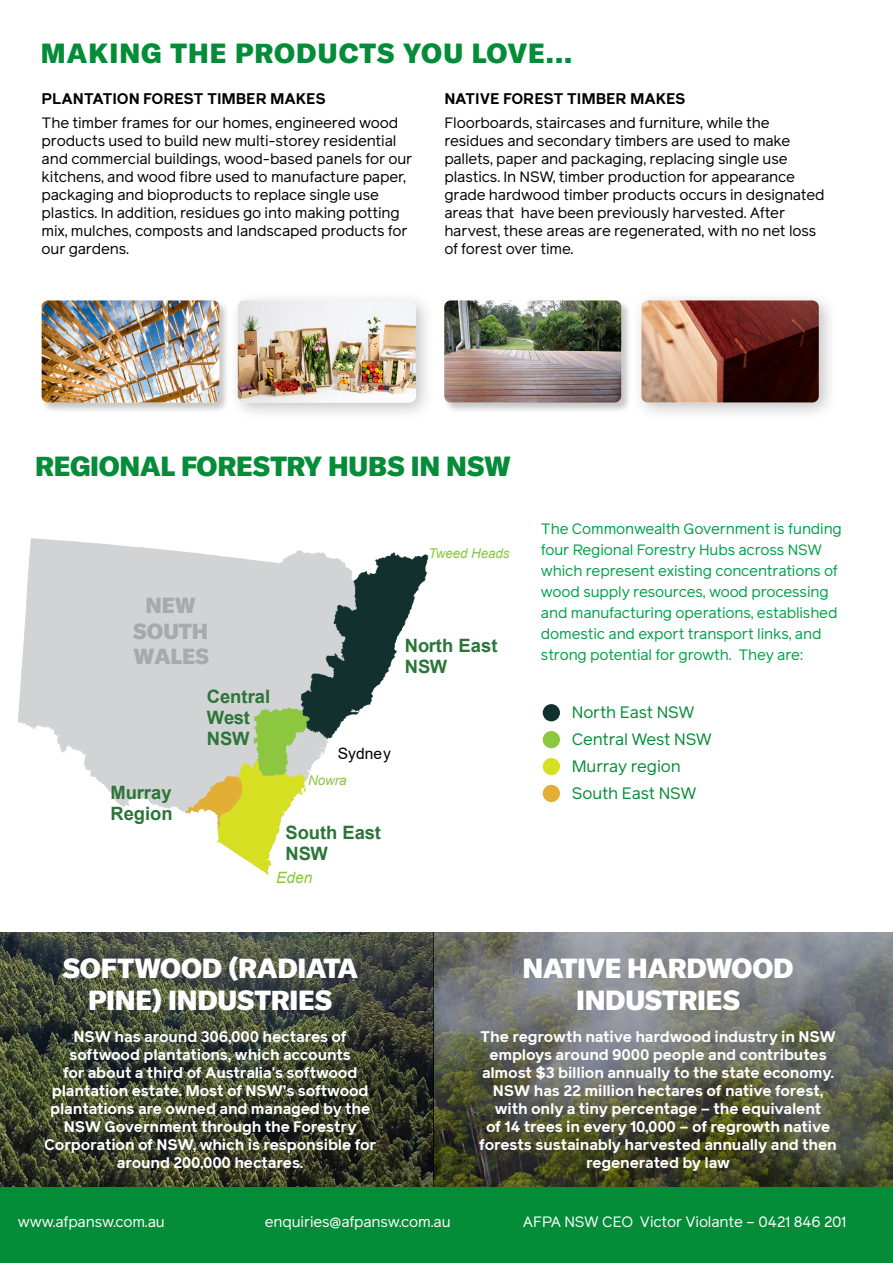
<style>
.page{position:relative;width:893px;height:1263px;background:#fff}
.page>*{position:absolute;margin:0;border:0;box-sizing:border-box;transform-origin:0 0}
.t1{font:27px/32.4px "GT America Bl";letter-spacing:-.01em;color:#fff;text-align:center}
.t2{font:27px "GT America Bl";letter-spacing:.04em;color:#058c38}
.t3{font:27px "GT America Bl";color:#058c38}
.t4{font:21.3px/25.5px "GT America Bl";color:#a7a9ac;text-align:center}
.t5{font:700 18.45px/21.1px "Arial";color:#2c7539}
.t6{font:16.5px/27px "Reader Pro";letter-spacing:-.01em;color:#058c38}
.t7{font:15.6px "Arial";color:#000101}
.t8{font:italic 15.6px "Arial";color:#8dc63f}
.t9{font:15px/18px "Reader Pro";letter-spacing:-.01em;color:#000}
.t10{font:700 15px/18px "Reader Pro";letter-spacing:-.01em;color:#fff;text-align:center}
.t11{font:15px/21px "Reader Pro";letter-spacing:-.01em;color:#00a04a}
.t12{font:15px "Reader Pro";letter-spacing:-.01em;color:#fff}
.t13{font:700 15px "Reader Pro";letter-spacing:-.01em;color:#000}
.t14{font:italic 13.5px "Arial";letter-spacing:-.01em;color:#8dc63f}
</style>
<div class="page">
<img style="left:0;top:932px;width:434px;height:255px">
<img style="left:434px;top:932px;width:459px;height:255px">
<div style="left:0;top:1187px;width:893px;height:76px;background:#058c38"></div>
<div style="left:228px;top:290px;width:207px;height:132px;background:#000;opacity:.23"></div>
<img style="left:238px;top:300px;width:178px;height:102px">
<div style="left:631px;top:290px;width:207px;height:132px;background:#000;opacity:.23"></div>
<img style="left:641px;top:300px;width:178px;height:102px">
<div style="left:40px;top:299px;width:190px;height:114px;background:#000;opacity:.23"></div>
<img style="left:42px;top:300px;width:177px;height:102px">
<div style="left:443px;top:299px;width:189px;height:114px;background:#000;opacity:.23"></div>
<img style="left:444px;top:300px;width:177px;height:102px">
<svg style="left:18px;top:538px;width:377px;height:274px;fill:#d1d3d4"></svg>
<svg style="left:185px;top:553px;width:243px;height:321px"></svg>
<div style="left:543px;top:704px;width:17px;height:17px;background:#12302e;border-radius:50%"></div>
<div style="left:543px;top:731px;width:17px;height:17px;background:#8dc63f;border-radius:50%"></div>
<div style="left:543px;top:758px;width:17px;height:17px;background:#d7df23;border-radius:50%"></div>
<div style="left:543px;top:785px;width:17px;height:17px;background:#e2af34;border-radius:50%"></div>
<h1 class="t2" style="left:41px;top:36px;width:533px">MAKING THE PRODUCTS YOU LOVE...</h1>
<p class="t13" style="left:444px;top:88px;width:243px">NATIVE FOREST TIMBER MAKES</p>
<p class="t9" style="left:444px;top:113px;width:382px">Floorboards, staircases and furniture, while the residues and secondary timbers are used to make pallets, paper and packaging, replacing single use plastics. In NSW, timber production for appearance grade hardwood timber products occurs in designated areas that have been previously harvested. After harvest, these areas are regenerated, with no net loss of forest over time.</p>
<p class="t13" style="left:42px;top:88px;width:286px">PLANTATION FOREST TIMBER MAKES</p>
<p class="t9" style="left:42px;top:113px;width:372px">The timber frames for our homes, engineered wood products used to build new multi-storey residential and commercial buildings, wood-based panels for our kitchens, and wood fibre used to manufacture paper, packaging and bioproducts to replace single use plastics. In addition, residues go into making potting mix, mulches, composts and landscaped products for our gardens.</p>
<h1 class="t3" style="left:35px;top:449px;width:477px">REGIONAL FORESTRY HUBS IN NSW</h1>
<p class="t14" style="left:429px;top:545px;width:82px">Tweed Heads</p>
<h2 class="t4" style="left:133px;top:592px;width:78px">NEW<br>SOUTH<br>WALES</h2>
<p class="t5" style="left:110px;top:782px;width:64px">Murray<br>Region</p>
<p class="t5" style="left:207px;top:686px;width:65px">Central<br>West<br>NSW</p>
<p class="t7" style="left:338px;top:743px;width:54px">Sydney</p>
<p class="t14" style="left:308px;top:771px;width:40px">Nowra</p>
<p class="t5" style="left:285px;top:822px;width:97px">South East<br>NSW</p>
<p class="t8" style="left:276px;top:867px;width:38px">Eden</p>
<p class="t5" style="left:405px;top:635px;width:94px">North East<br>NSW</p>
<p class="t11" style="left:541px;top:518px;width:302px">The Commonwealth Government is funding four Regional Forestry Hubs across NSW which represent existing concentrations of wood supply resources, wood processing and manufacturing operations, established domestic and export transport links, and strong potential for growth. They are:</p>
<p class="t6" style="left:572px;top:699px;width:142px">North East NSW<br>Central West NSW<br>Murray region<br>South East NSW</p>
<h1 class="t1" style="left:63px;top:951px;width:297px">SOFTWOOD (RADIATA<br>PINE) INDUSTRIES</h1>
<h1 class="t1" style="left:523px;top:951px;width:273px">NATIVE HARDWOOD<br>INDUSTRIES</h1>
<p class="t10" style="left:44px;top:1028px;width:334px">NSW has around 306,000 hectares of softwood plantations, which accounts<br>for about a third of Australia's softwood plantation estate. Most of NSW’s softwood plantations are owned and managed by the NSW Government through the Forestry Corporation of NSW, which is responsible for around 200,000 hectares.</p>
<p class="t10" style="left:479px;top:1028px;width:359px">The regrowth native hardwood industry in NSW employs around 9000 people and contributes almost $3 billion annually to the state economy.<br>NSW has 22 million hectares of native forest, with only a tiny percentage – the equivalent<br>of 14 trees in every 10,000 – of regrowth native forests sustainably harvested annually and then regenerated by law</p>
<p class="t12" style="left:18px;top:1212px;width:148px">www.afpansw.com.au</p>
<p class="t12" style="left:265px;top:1212px;width:187px">enquiries@afpansw.com.au</p>
<p class="t12" style="left:523px;top:1212px;width:325px">AFPA NSW CEO Victor Violante – 0421 846 201</p>
</div>
